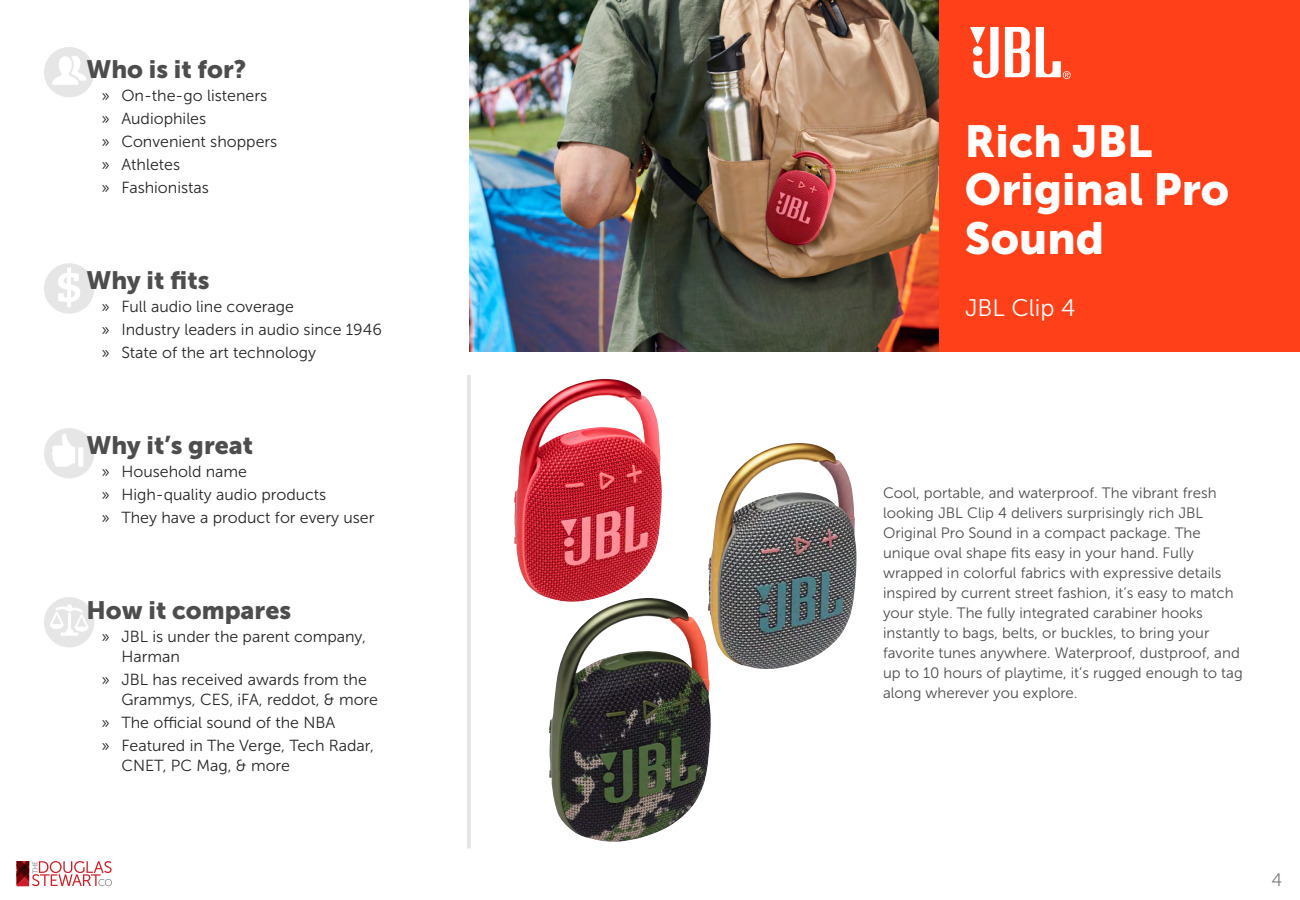
<style>
.page{position:relative;width:1300px;height:900px;background:#fff}
.page>*{position:absolute;margin:0;border:0;box-sizing:border-box;transform-origin:0 0}
.t1{font:44.6px/48px "Museo Sans 900";color:#fff}
.t2{font:25px "Museo Sans 900";color:#4d4d4d}
.t3{font:24px "Museo Sans 300";color:#fff}
.t4{font:18px "Museo Sans 300";color:#808080}
.t5{font:16px/23px "Museo Sans 300";color:#262626}
.t6{font:15px/20px "Museo Sans 300";color:#4d4d4d}
</style>
<div class="page">
<div style="left:469px;top:0;width:831px;height:352px;background:#ff4019"></div>
<svg style="left:44px;top:263px;width:50px;height:51px"></svg>
<svg style="left:44px;top:47px;width:50px;height:50px"></svg>
<svg style="left:44px;top:597px;width:50px;height:50px"></svg>
<svg style="left:44px;top:428px;width:50px;height:50px"></svg>
<hr style="left:467px;top:375px;width:4px;height:474px;background:#e6e6e6">
<img style="left:469px;top:0;width:470px;height:352px">
<svg style="left:1005px;top:27px;width:25px;height:50px"></svg>
<svg style="left:970px;top:27px;width:29px;height:51px"></svg>
<svg style="left:1036px;top:27px;width:35px;height:52px"></svg>
<img style="left:514px;top:379px;width:148px;height:219px">
<img style="left:708px;top:443px;width:149px;height:226px">
<img style="left:549px;top:598px;width:162px;height:244px">
<svg style="left:17px;top:861px;width:95px;height:25px"></svg>
<h2 class="t2" style="left:86px;top:55px;width:161px">Who is it for?</h2>
<p class="t5" style="left:101px;top:84px;width:177px">» On-the-go listeners » Audiophiles<br>» Convenient shoppers » Athletes<br>» Fashionistas</p>
<h2 class="t2" style="left:86px;top:266px;width:125px">Why it fits</h2>
<p class="t5" style="left:101px;top:295px;width:282px">» Full audio line coverage<br>» Industry leaders in audio since 1946 » State of the art technology</p>
<h2 class="t2" style="left:86px;top:431px;width:168px">Why it’s great</h2>
<p class="t5" style="left:101px;top:460px;width:275px">» Household name<br>» High-quality audio products<br>» They have a product for every user</p>
<h2 class="t2" style="left:86px;top:596px;width:206px">How it compares</h2>
<p class="t5" style="left:121px;top:627px;width:246px;line-height:20px;text-indent:-20px">» JBL is under the parent company,<br>Harman</p>
<p class="t5" style="left:121px;top:670px;width:258px;line-height:20px;text-indent:-20px">» JBL has received awards from the<br>Grammys, CES, iFA, reddot, &amp; more</p>
<p class="t5" style="left:101px;top:711px;width:274px">» The official sound of the NBA<br>» Featured in The Verge, Tech Radar,</p>
<p class="t5" style="left:121px;top:754px;width:170px">CNET, PC Mag, &amp; more</p>
<h1 class="t1" style="left:965px;top:118px;width:266px">Rich JBL<br>Original Pro<br>Sound</h1>
<h3 class="t3" style="left:965px;top:295px;width:112px">JBL Clip 4</h3>
<p class="t6" style="left:883px;top:483px;width:361px">Cool, portable, and waterproof. The vibrant fresh looking JBL Clip 4 delivers surprisingly rich JBL Original Pro Sound in a compact package. The unique oval shape fits easy in your hand. Fully wrapped in colorful fabrics with expressive details inspired by current street fashion, it’s easy to match your style. The fully integrated carabiner hooks instantly to bags, belts, or buckles, to bring your favorite tunes anywhere. Waterproof, dustproof, and up to 10 hours of playtime, it’s rugged enough to tag along wherever you explore.</p>
<p class="t4" style="left:1271px;top:870px;width:12px">4</p>
</div>
